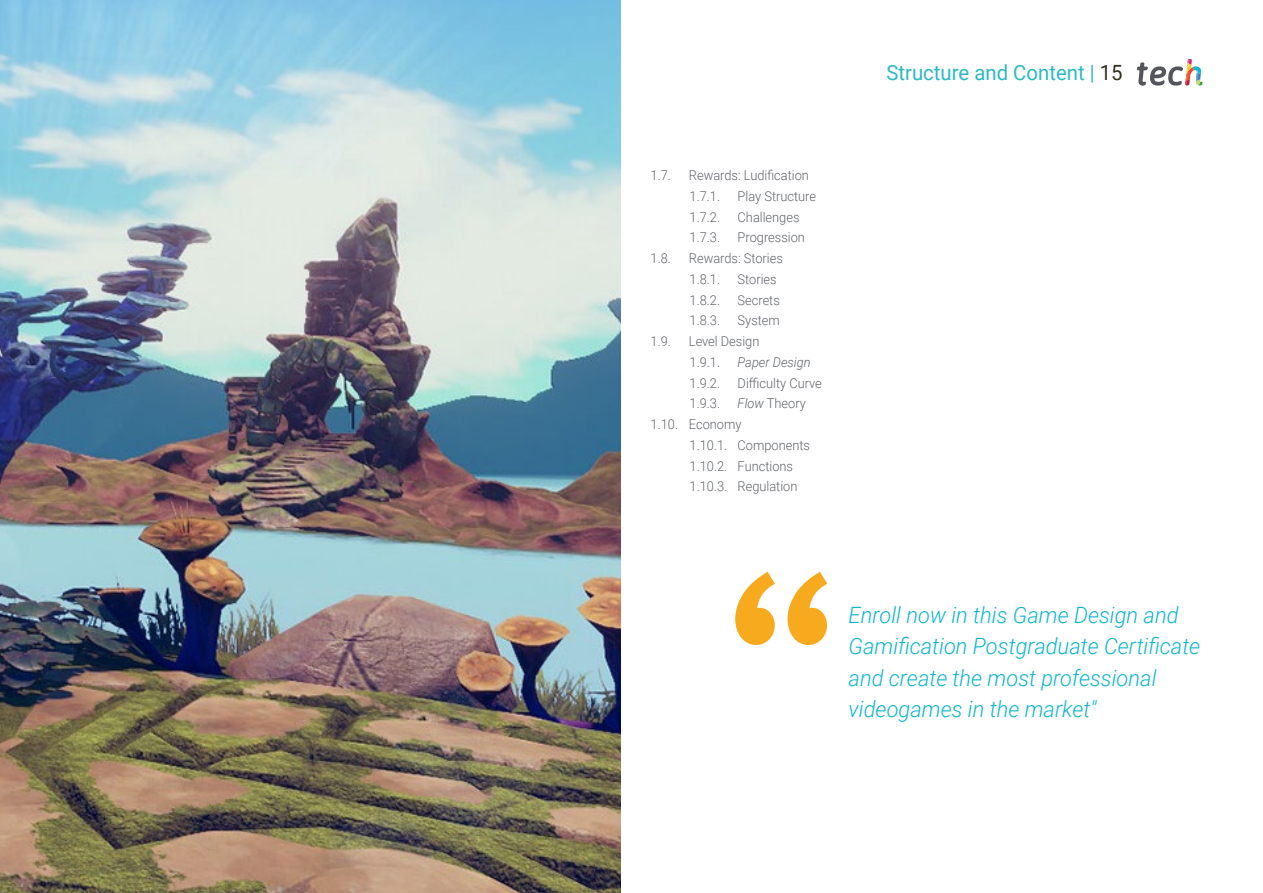
<style>
.page{position:relative;width:1263px;height:893px;background:#fff}
.page>*{position:absolute;margin:0;border:0;box-sizing:border-box;transform-origin:0 0}
.t1{font:italic 300 22.5px/31.5px "Roboto";color:#0fb6cf}
.t2{font:21px "Roboto";color:#2db8c5}
.t3{font:300 13.5px/20.7px "Roboto";color:#61646a;scale:.95 1}
.t4{font:italic 300 13.5px "Roboto";color:#61646a;scale:.95 1}
.s1{font-style:italic}
.s2{color:#312e20}
</style>
<div class="page">
<svg style="left:1137px;top:59px;width:65px;height:27px"></svg>
<img style="left:0;top:0;width:621px;height:893px">
<svg style="left:735px;top:572px;width:92px;height:73px"></svg>
<p class="t3" style="left:651px;top:165px;width:23px">1.7.</p>
<p class="t3" style="left:689px;top:165px;width:128px">Rewards: Ludification<br>1.7.1.</p>
<p class="t3" style="left:738px;top:185px;width:84px">Play Structure</p>
<p class="t3" style="left:690px;top:206px;width:34px">1.7.2.</p>
<p class="t3" style="left:738px;top:206px;width:67px">Challenges</p>
<p class="t3" style="left:690px;top:227px;width:34px">1.7.3.</p>
<p class="t3" style="left:738px;top:227px;width:72px">Progression</p>
<p class="t3" style="left:651px;top:248px;width:23px">1.8.</p>
<p class="t3" style="left:689px;top:248px;width:100px">Rewards: Stories<br>1.8.1.</p>
<p class="t3" style="left:738px;top:268px;width:43px">Stories</p>
<p class="t3" style="left:690px;top:289px;width:34px">1.8.2.</p>
<p class="t3" style="left:738px;top:289px;width:46px">Secrets</p>
<p class="t3" style="left:690px;top:310px;width:34px">1.8.3.</p>
<p class="t3" style="left:738px;top:310px;width:46px">System</p>
<p class="t3" style="left:651px;top:331px;width:23px">1.9.</p>
<p class="t3" style="left:689px;top:331px;width:76px">Level Design<br>1.9.1.</p>
<p class="t4" style="left:738px;top:353px;width:78px">Paper Design</p>
<p class="t3" style="left:690px;top:372px;width:34px">1.9.2.</p>
<p class="t3" style="left:738px;top:372px;width:90px">Difficulty Curve</p>
<p class="t3" style="left:690px;top:393px;width:34px">1.9.3.</p>
<p class="t3" style="left:651px;top:393px;width:165px;text-indent:87px"><span class="s1">Flow</span> Theory<br>1.10. Economy</p>
<p class="t3" style="left:690px;top:434px;width:128px">1.10.1. Components<br>1.10.2. Functions<br>1.10.3. Regulation</p>
<h2 class="t2" style="left:886px;top:57px;width:238px">Structure and Content | <span class="s2">15</span></h2>
<h1 class="t1" style="left:849px;top:598px;width:353px">Enroll now in this Game Design and Gamification Postgraduate Certificate and create the most professional videogames in the market"</h1>
</div>
